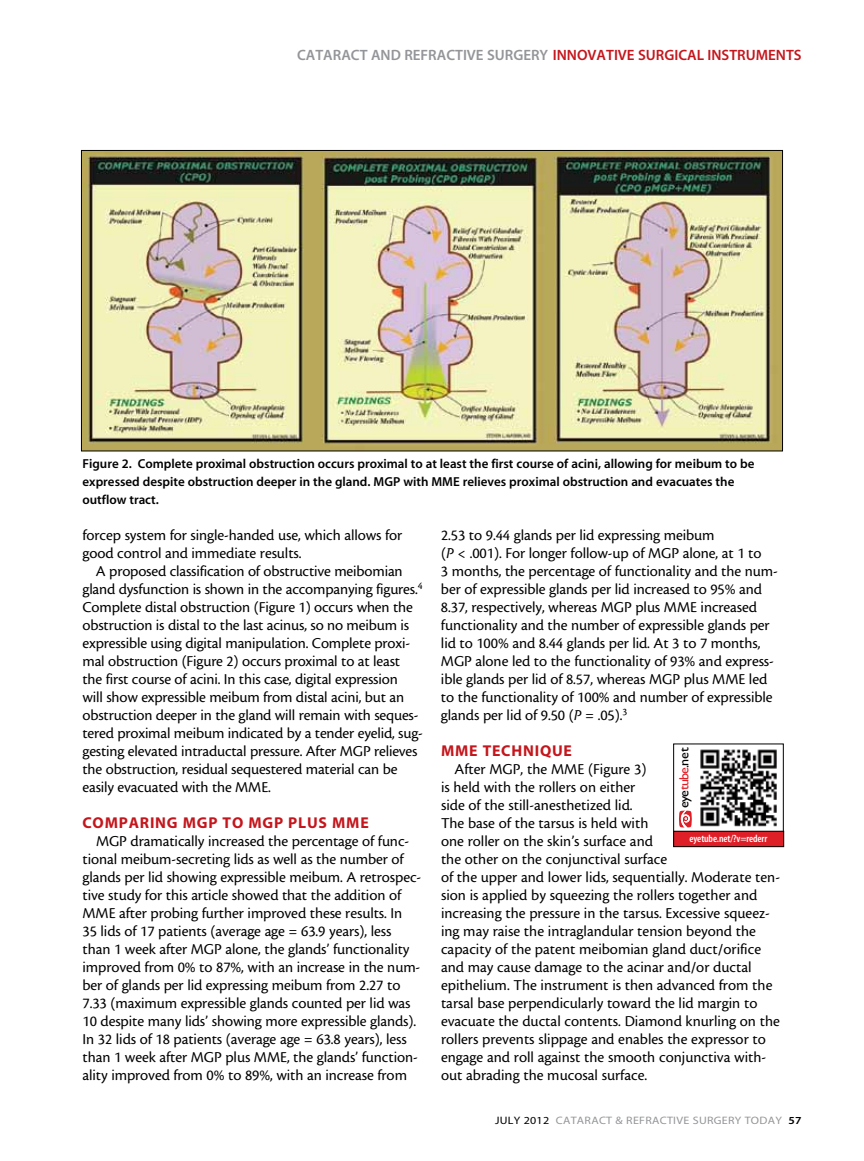
<style>
.page{position:relative;width:864px;height:1161px;background:#fff}
.page>*{position:absolute;margin:0;border:0;box-sizing:border-box;transform-origin:0 0}
.t1{font:15.75px/18px "Cronos MM 408 10";letter-spacing:-.005em;color:#000}
.t2{font:15.75px "Myriad MM 700 600";letter-spacing:.05em;color:#c4161c}
.t3{font:15px "Myriad MM 565 600";color:#c4161c}
.t4{font:13.35px "Gill Sans";letter-spacing:-.035em;color:#000;scale:1.05 1}
.t5{font:13.05px/18px "Myriad MM 565 600";color:#000}
.t6{font:10.8px "Myriad MM 400 600";letter-spacing:.025em;color:#939598;scale:1.11 1}
.t7{font:10.5px "Myriad MM 565 300";letter-spacing:-.01em;color:#fff}
.s1{color:#939598}
.s2{font-family:"Cronos MM It 408 10"}
.s3{color:#df1f28}
.s4{color:#000}
.s5{font-family:"Myriad MM 565 600";color:#000}
</style>
<div class="page">
<div style="left:673px;top:744px;width:111px;height:101px;border:1px solid #000"></div>
<svg style="left:679px;top:811px;width:13px;height:17px"></svg>
<img style="left:700px;top:749px;width:77px;height:78px">
<div style="left:674px;top:831px;width:110px;height:16px;background:#df1f28"></div>
<div style="left:673px;top:831px;width:111px;height:16px;border:1px solid #000"></div>
<img style="left:83px;top:152px;width:698px;height:297px">
<p class="t3" style="left:297px;top:47px;width:505px"><span class="s1">Cataract and Refractive Surgery</span> Innovative Surgical Instruments</p>
<p class="t5" style="left:82px;top:455px;width:673px">Figure 2. Complete proximal obstruction occurs proximal to at least the first course of acini, allowing for meibum to be expressed despite obstruction deeper in the gland. MGP with MME relieves proximal obstruction and evacuates the outflow tract.</p>
<p class="t1" style="left:82px;top:526px;width:321px">forcep system for single-handed use, which allows for good control and immediate results.</p>
<p class="t1" style="left:82px;top:562px;width:342px;text-indent:13px">A proposed classification of obstructive meibomian gland dysfunction is shown in the accompanying figures.<sup>4<br></sup>Complete distal obstruction (Figure 1) occurs when the obstruction is distal to the last acinus, so no meibum is expressible using digital manipulation. Complete proxi&shy;mal obstruction (Figure 2) occurs proximal to at least the first course of acini. In this case, digital expression<br>will show expressible meibum from distal acini, but an obstruction deeper in the gland will remain with seques&shy;tered proximal meibum indicated by a tender eyelid, sug&shy;gesting elevated intraductal pressure. After MGP relieves the obstruction, residual sequestered material can be easily evacuated with the MME.</p>
<p class="t2" style="left:83px;top:815px;width:286px">COMPARING MGP TO MGP PLUS MME</p>
<p class="t1" style="left:83px;top:832px;width:340px;text-indent:13px">MGP dramatically increased the percentage of func&shy;tional meibum-secreting lids as well as the number of glands per lid showing expressible meibum. A retrospec&shy;tive study for this article showed that the addition of MME after probing further improved these results. In<br>35 lids of 17 patients (average age = 63.9 years), less than 1 week after MGP alone, the glands’ functionality improved from 0% to 87%, with an increase in the num&shy;ber of glands per lid expressing meibum from 2.27 to 7.33 (maximum expressible glands counted per lid was 10 despite many lids’ showing more expressible glands).<br>In 32 lids of 18 patients (average age = 63.8 years), less than 1 week after MGP plus MME, the glands’ function&shy;ality improved from 0% to 89%, with an increase from</p>
<p class="t1" style="left:441px;top:526px;width:338px">2.53 to 9.44 glands per lid expressing meibum<br>(<span class="s2">P</span> &lt; .001). For longer follow-up of MGP alone, at 1 to<br>3 months, the percentage of functionality and the num&shy;ber of expressible glands per lid increased to 95% and 8.37, respectively, whereas MGP plus MME increased functionality and the number of expressible glands per lid to 100% and 8.44 glands per lid. At 3 to 7 months, MGP alone led to the functionality of 93% and express&shy;ible glands per lid of 8.57, whereas MGP plus MME led to the functionality of 100% and number of expressible glands per lid of 9.50 (<span class="s2">P</span> = .05).<sup>3</sup></p>
<p class="t2" style="left:441px;top:743px;width:131px">MME TECHNIQUE</p>
<p class="t1" style="left:441px;top:760px;width:341px;text-indent:13px">After MGP, the MME (Figure 3)<br>is held with the rollers on either<br>side of the still-anesthetized lid.<br>The base of the tarsus is held with<br>one roller on the skin’s surface and<br>the other on the conjunctival surface<br>of the upper and lower lids, sequentially. Moderate ten&shy;sion is applied by squeezing the rollers together and increasing the pressure in the tarsus. Excessive squeez&shy;ing may raise the intraglandular tension beyond the capacity of the patent meibomian gland duct/orifice and may cause damage to the acinar and/or ductal epithelium. The instrument is then advanced from the tarsal base perpendicularly toward the lid margin to evacuate the ductal contents. Diamond knurling on the rollers prevents slippage and enables the expressor to engage and roll against the smooth conjunctiva with&shy;out abrading the mucosal surface.</p>
<p class="t4" style="left:676px;top:808px;width:59px;rotate:-90deg">eye<span class="s3">tube</span>.net</p>
<p class="t7" style="left:690px;top:833px;width:79px">eyetube.net/?v=rederr</p>
<p class="t6" style="left:495px;top:1115px;width:278px"><span class="s4">JULY 2012</span> CATARACT &amp; REFRACTIVE SURGERY TODAY <span class="s5">57</span></p>
</div>
